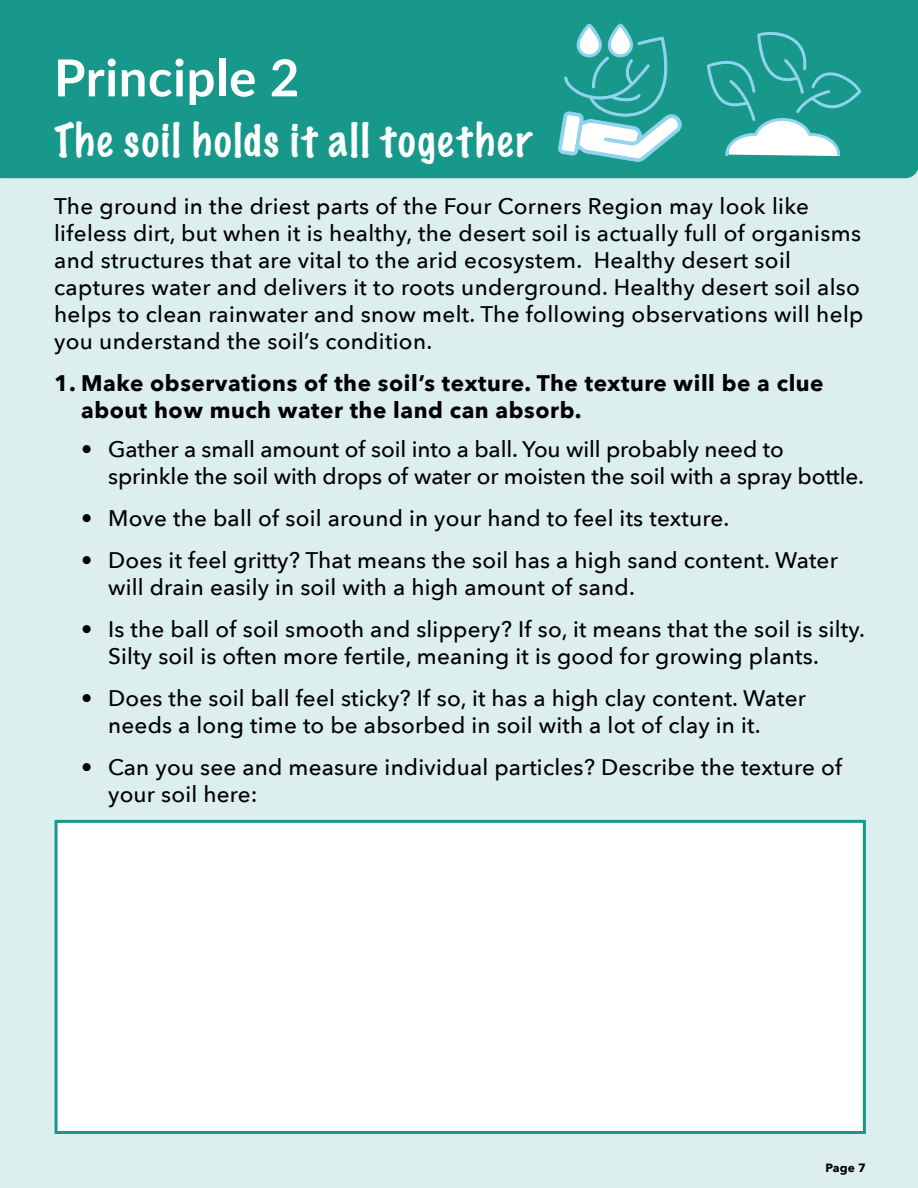
<style>
.page{position:relative;width:918px;height:1188px;background:#dcefee}
.page>*{position:absolute;margin:0;border:0;box-sizing:border-box;transform-origin:0 0}
.t1{font:700 51px "Lato";letter-spacing:.01em;color:#fff}
.t2{font:100 42px "Marker Felt";letter-spacing:.055em;color:#fff}
.t3{font:500 22.5px/27px "Avenir Next";letter-spacing:.01em;color:#000}
.t4{font:700 22.5px/27px "Avenir Next";letter-spacing:.025em;color:#000}
.t5{font:700 12px "Avenir Next";color:#000}
</style>
<div class="page">
<div style="left:0;top:0;width:918px;height:178px;background:#18988b"></div>
<svg style="left:707px;top:30px;width:154px;height:126px;background:#41aba3"></svg>
<svg style="left:558px;top:23px;width:124px;height:139px;background:#57b5b2"></svg>
<div style="left:55px;top:820px;width:811px;height:314px;background:#fff;border:3px solid #18988b"></div>
<h1 class="t1" style="left:54px;top:40px;width:247px">Principle 2</h1>
<h2 class="t2" style="left:54px;top:107px;width:479px">The soil holds it all together</h2>
<p class="t3" style="left:54px;top:192px;width:811px">The ground in the driest parts of the Four Corners Region may look like lifeless dirt, but when it is healthy, the desert soil is actually full of organisms and structures that are vital to the arid ecosystem. Healthy desert soil captures water and delivers it to roots underground. Healthy desert soil also helps to clean rainwater and snow melt. The following observations will help you understand the soil’s condition.</p>
<p class="t4" style="left:81px;top:370px;width:744px;text-indent:-27px">1. Make observations of the soil’s texture. The texture will be a clue about how much water the land can absorb.</p>
<p class="t3" style="left:108px;top:435px;width:757px;text-indent:-27px">• Gather a small amount of soil into a ball. You will probably need to sprinkle the soil with drops of water or moisten the soil with a spray bottle.</p>
<p class="t3" style="left:81px;top:504px;width:650px">• Move the ball of soil around in your hand to feel its texture.</p>
<p class="t3" style="left:108px;top:546px;width:731px;text-indent:-27px">• Does it feel gritty? That means the soil has a high sand content. Water will drain easily in soil with a high amount of sand.</p>
<p class="t3" style="left:108px;top:615px;width:758px;text-indent:-27px">• Is the ball of soil smooth and slippery? If so, it means that the soil is silty.<br>Silty soil is often more fertile, meaning it is good for growing plants.</p>
<p class="t3" style="left:108px;top:684px;width:699px;text-indent:-27px">• Does the soil ball feel sticky? If so, it has a high clay content. Water needs a long time to be absorbed in soil with a lot of clay in it.</p>
<p class="t3" style="left:108px;top:753px;width:735px;text-indent:-27px">• Can you see and measure individual particles? Describe the texture of your soil here:</p>
<p class="t5" style="left:826px;top:1157px;width:42px">Page 7</p>
</div>
